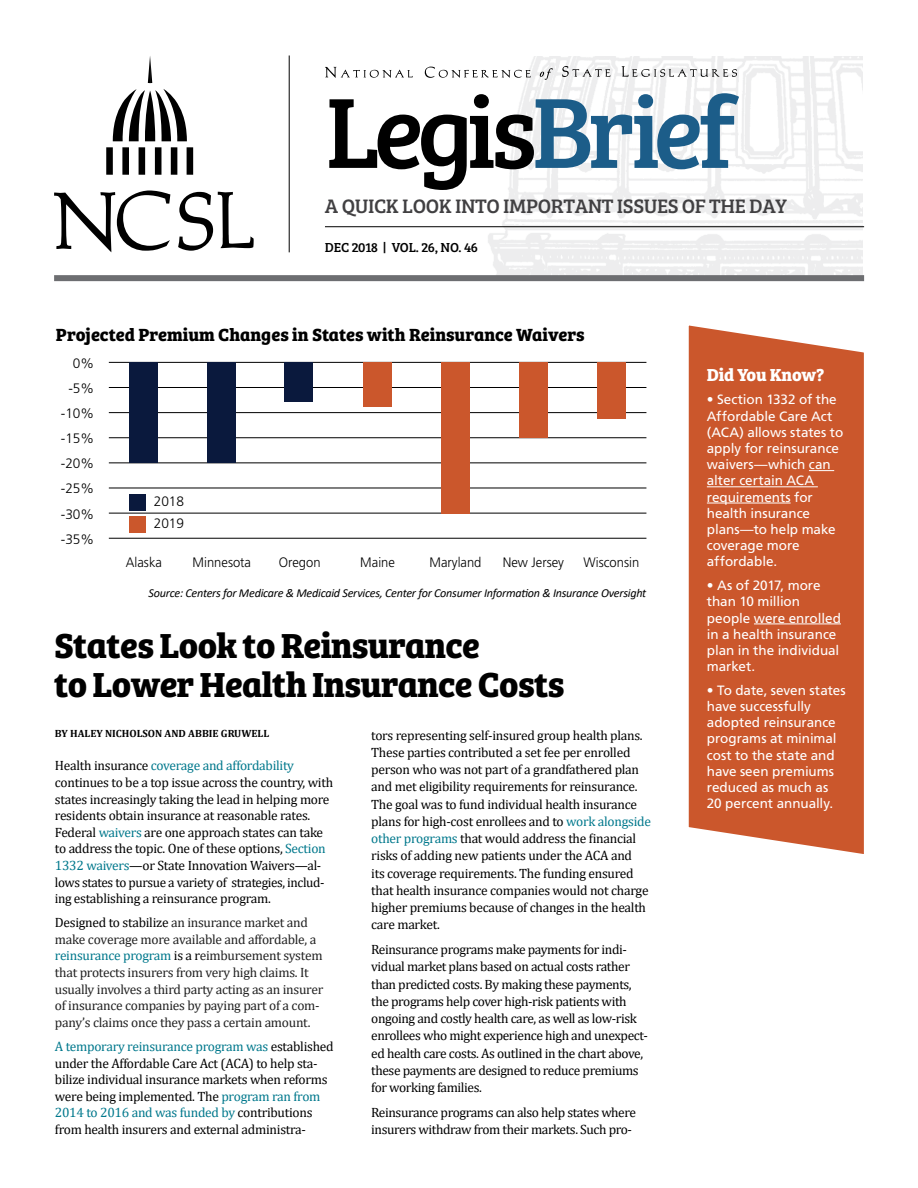
<style>
.page{position:relative;width:918px;height:1188px;background:#fff}
.page>*{position:absolute;margin:0;border:0;box-sizing:border-box;transform-origin:0 0}
.t1{font:103.2px "Bree Serif";letter-spacing:-.06em;color:#000}
.HEADLINE{font:700 36px/39px "Bree Serif";letter-spacing:-.02em;color:#000}
.t2{font:20.25px "Bree Serif";letter-spacing:-.02em;color:#414042}
.t3{font:700 18.15px "Bree Serif";color:#000}
.BOX_HEAD{font:700 18px "Bree Serif";letter-spacing:-.01em;color:#fff}
.t4{font:300 13.65px "Frutiger LT Std";color:#000;scale:.95 1}
.t5{font:300 13.65px/25px "Frutiger LT Std";color:#000}
.TEXT{font:13.5px/17.2px "Cambria";letter-spacing:-.02em;color:#000}
.BOX_TEXT{font:13.5px/16.2px "Frutiger LT Std";letter-spacing:-.005em;color:#fff}
.TEXT-2{font:13.5px/16.6px "Cambria";letter-spacing:-.02em;color:#222}
.VOL_MONTH{font:13.5px "Bree Serif";letter-spacing:-.015em;color:#000}
.t6{font:italic 12.15px "Calibri";letter-spacing:-.02em;color:#000}
.BYLINE{font:700 10.5px "Cambria";color:#000}
.s1{color:#1c5d89}
.s2{color:#00788c}
.s3{color:#000}
</style>
<div class="page">
<svg style="left:54px;top:191px;width:116px;height:61px"></svg>
<svg style="left:178px;top:192px;width:76px;height:59px"></svg>
<svg style="left:148px;top:56px;width:4px;height:27px"></svg>
<svg style="left:113px;top:89px;width:74px;height:52px"></svg>
<div style="left:171px;top:147px;width:6px;height:28px;background:#000"></div>
<div style="left:187px;top:147px;width:6px;height:28px;background:#000"></div>
<div style="left:155px;top:147px;width:6px;height:28px;background:#000"></div>
<div style="left:139px;top:147px;width:6px;height:28px;background:#000"></div>
<div style="left:122px;top:147px;width:7px;height:28px;background:#000"></div>
<div style="left:106px;top:147px;width:7px;height:28px;background:#000"></div>
<div style="left:54px;top:275px;width:810px;height:6px;background:#6d6e71"></div>
<hr style="left:325px;top:226px;width:539px;height:1px;background:#000">
<hr style="left:289px;top:56px;width:1px;height:196px;background:#000">
<svg style="left:325px;top:67px;width:88px;height:11px"></svg>
<svg style="left:425px;top:67px;width:106px;height:11px"></svg>
<svg style="left:540px;top:68px;width:13px;height:12px"></svg>
<svg style="left:562px;top:66px;width:48px;height:12px"></svg>
<svg style="left:622px;top:66px;width:115px;height:12px"></svg>
<div style="left:688px;top:325px;width:176px;height:529px;background:#cb572c"></div>
<svg style="left:809px;top:470px;width:25px;height:1px"></svg>
<hr style="left:707px;top:486px;width:111px;height:1px;background:#fff">
<hr style="left:707px;top:503px;width:84px;height:1px;background:#fff">
<hr style="left:754px;top:624px;width:87px;height:1px;background:#fff">
<div style="left:130px;top:494px;width:16px;height:16px;background:#0a193d"></div>
<div style="left:130px;top:516px;width:16px;height:16px;background:#cb572c"></div>
<hr style="left:109px;top:362px;width:537px;height:1px;background:#000">
<hr style="left:109px;top:538px;width:537px;height:1px;background:#000">
<hr style="left:109px;top:488px;width:537px;height:1px;background:#000">
<hr style="left:109px;top:513px;width:537px;height:1px;background:#000">
<hr style="left:109px;top:463px;width:537px;height:1px;background:#000">
<hr style="left:109px;top:437px;width:537px;height:1px;background:#000">
<hr style="left:109px;top:412px;width:537px;height:1px;background:#000">
<hr style="left:109px;top:387px;width:537px;height:1px;background:#000">
<div style="left:130px;top:362px;width:28px;height:101px;background:#0a193d"></div>
<div style="left:208px;top:362px;width:28px;height:101px;background:#0a193d"></div>
<div style="left:285px;top:362px;width:28px;height:40px;background:#0a193d"></div>
<div style="left:363px;top:362px;width:29px;height:45px;background:#cb572c"></div>
<div style="left:441px;top:362px;width:29px;height:151px;background:#cb572c"></div>
<div style="left:519px;top:362px;width:29px;height:76px;background:#cb572c"></div>
<div style="left:597px;top:362px;width:29px;height:57px;background:#cb572c"></div>
<p class="t1" style="left:325px;top:55px;width:412px">Legis<span class="s1">Brief</span></p>
<p class="t2" style="left:325px;top:191px;width:463px">A QUICK LOOK INTO IMPORTANT ISSUES OF THE DAY</p>
<p class="VOL_MONTH" style="left:325px;top:237px;width:155px">DEC 2018 | VOL. 26, NO. 46</p>
<p class="t3" style="left:56px;top:320px;width:530px">Projected Premium Changes in States with Reinsurance Waivers</p>
<p class="t5" style="left:61px;top:351px;width:35px;text-align:right">0% -5% -10% -15% -20% -25% -30% -35%</p>
<p class="t5" style="left:154px;top:491px;width:32px;line-height:21.9px">2018<br>2019</p>
<p class="t4" style="left:126px;top:554px;width:39px">Alaska</p>
<p class="t4" style="left:193px;top:554px;width:63px">Minnesota</p>
<p class="t4" style="left:279px;top:554px;width:45px">Oregon</p>
<p class="t4" style="left:360px;top:554px;width:38px">Maine</p>
<p class="t4" style="left:430px;top:554px;width:56px">Maryland</p>
<p class="t4" style="left:503px;top:554px;width:66px">New Jersey</p>
<p class="t4" style="left:583px;top:554px;width:60px">Wisconsin</p>
<p class="t6" style="left:149px;top:584px;width:499px">Source: Centers for Medicare &amp; Medicaid Services, Center for Consumer Information &amp; Insurance Oversight</p>
<p class="HEADLINE" style="left:54px;top:624px;width:512px">States Look to Reinsurance<br>to Lower Health Insurance Costs</p>
<p class="BYLINE" style="left:55px;top:726px;width:216px">BY HALEY NICHOLSON AND ABBIE GRUWELL</p>
<p class="TEXT" style="left:55px;top:757px;width:280px;line-height:16.6px">Health insurance <span class="s2">coverage and affordability </span>continues to be a top issue across the country, with states increasingly taking the lead in helping more residents obtain insurance at reasonable rates.<br>Federal <span class="s2">waivers</span> are one approach states can take to address the topic. One of these options, <span class="s2">Section 1332 waivers</span>—or State Innovation Waivers—al&shy;lows states to pursue a variety of strategies, includ&shy;ing establishing a reinsurance program.</p>
<p class="TEXT-2" style="left:55px;top:914px;width:270px"><span class="s3">Designed to stabilize</span> an insurance market and make coverage more available and affordable, a <span class="s2">reinsurance program</span> <span class="s3">is a r</span>eimbursement system that protects insurers from very high claims. It usually involves a third party acting as an insurer of insurance companies by paying part of a com&shy;pany’s claims once they pass a certain amount.</p>
<p class="TEXT" style="left:55px;top:1038px;width:280px;line-height:16.6px"><span class="s2">A temporary reinsurance program was</span> established under the Affordable Care Act (ACA) to help sta&shy;bilize individual insurance markets when reforms were being implemented. The <span class="s2">program ran from 2014 to 2016 and was funded by</span> contributions from health insurers and external administra-</p>
<p class="TEXT" style="left:371px;top:726px;width:281px">tors representing self-insured group health plans.<br>These parties contributed a set fee per enrolled person who was not part of a grandfathered plan and met eligibility requirements for reinsurance.<br>The goal was to fund individual health insurance plans for high-cost enrollees and to <span class="s2">work alongside other programs</span> that would address the financial risks of adding new patients under the ACA and<br>its coverage requirements. The funding ensured that health insurance companies would not charge higher premiums because of changes in the health care market.</p>
<p class="TEXT" style="left:371px;top:941px;width:278px">Reinsurance programs make payments for indi&shy;vidual market plans based on actual costs rather than predicted costs. By making these payments, the programs help cover high-risk patients with ongoing and costly health care, as well as low-risk enrollees who might experience high and unexpect&shy;ed health care costs. As outlined in the chart above, these payments are designed to reduce premiums for working families.</p>
<p class="TEXT" style="left:371px;top:1104px;width:266px">Reinsurance programs can also help states where insurers withdraw from their markets. Such pro-</p>
<p class="BOX_HEAD" style="left:707px;top:360px;width:119px">Did You Know?</p>
<p class="BOX_TEXT" style="left:707px;top:392px;width:138px">• Section 1332 of the<br>Affordable Care Act (ACA) allows states to apply for reinsurance waivers—which can alter certain ACA requirements for health insurance plans—to help make coverage more affordable.</p>
<p class="BOX_TEXT" style="left:707px;top:577px;width:136px">• As of 2017, more than 10 million people were enrolled in a health insurance plan in the individual market.</p>
<p class="BOX_TEXT" style="left:707px;top:682px;width:140px">• To date, seven states have successfully adopted reinsurance programs at minimal cost to the state and have seen premiums reduced as much as<br>20 percent annually.</p>
</div>
